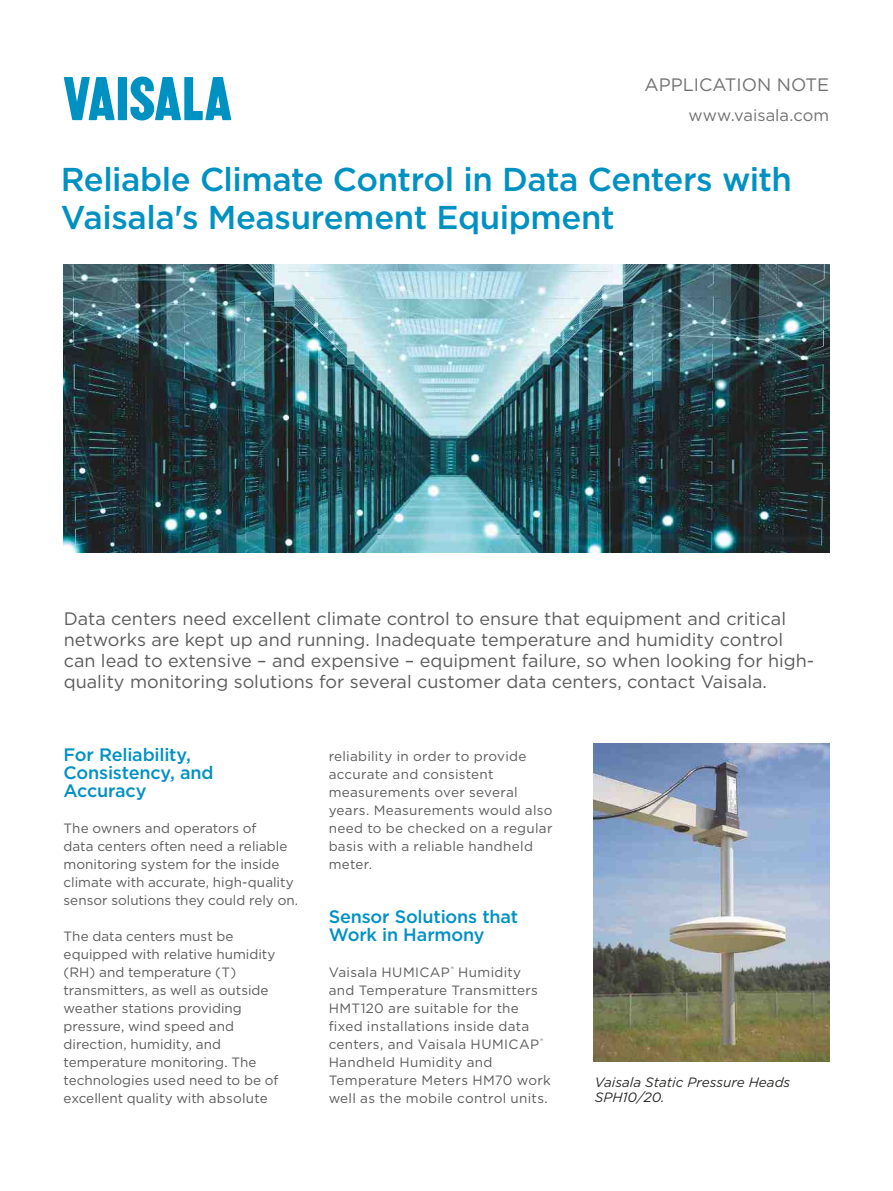
<style>
.page{position:relative;width:893px;height:1191px;background:#fff}
.page>*{position:absolute;margin:0;border:0;box-sizing:border-box;transform-origin:0 0}
.t1{font:500 33px/37.5px "Gotham";letter-spacing:-.015em;color:#0091c3}
.t2{font:18px/21px "Gotham";color:#5c5b5b}
.t3{font:500 18px/18px "Gotham";letter-spacing:-.01em;color:#0091c3}
.t4{font:18px "Gotham";color:#727272}
.t5{font:16.5px "Gotham";color:#727272}
.t6{font:13.5px/18px "Gotham";letter-spacing:.005em;color:#5c5b5b}
.t7{font:italic 13.5px/15px "Gotham";color:#2b2b2a}
</style>
<div class="page">
<svg style="left:64px;top:77px;width:51px;height:43px"></svg>
<div style="left:118px;top:77px;width:9px;height:43px;background:#0091c3"></div>
<svg style="left:130px;top:77px;width:101px;height:43px"></svg>
<img style="left:63px;top:265px;width:766px;height:288px">
<img style="left:594px;top:743px;width:235px;height:318px">
<h2 class="t4" style="left:645px;top:73px;width:186px">APPLICATION NOTE</h2>
<p class="t5" style="left:688px;top:105px;width:142px">www.vaisala.com</p>
<h1 class="t1" style="left:61px;top:161px;width:733px">Reliable Climate Control in Data Centers with<br>Vaisala's Measurement Equipment</h1>
<p class="t2" style="left:64px;top:607px;width:752px">Data centers need excellent climate control to ensure that equipment and critical networks are kept up and running. Inadequate temperature and humidity control can lead to extensive – and expensive – equipment failure, so when looking for high&shy;quality monitoring solutions for several customer data centers, contact Vaisala.</p>
<h2 class="t3" style="left:64px;top:745px;width:152px">For Reliability,<br>Consistency, and<br>Accuracy</h2>
<p class="t6" style="left:64px;top:818px;width:236px">The owners and operators of<br>data centers often need a reliable monitoring system for the inside climate with accurate, high-quality sensor solutions they could rely on.</p>
<p class="t6" style="left:64px;top:926px;width:216px">The data centers must be equipped with relative humidity (RH) and temperature (T) transmitters, as well as outside weather stations providing pressure, wind speed and direction, humidity, and temperature monitoring. The technologies used need to be of excellent quality with absolute</p>
<p class="t6" style="left:329px;top:746px;width:225px">reliability in order to provide accurate and consistent measurements over several years. Measurements would also need to be checked on a regular basis with a reliable handheld meter.</p>
<h2 class="t3" style="left:329px;top:907px;width:191px">Sensor Solutions that<br>Work in Harmony</h2>
<p class="t6" style="left:329px;top:962px;width:224px">Vaisala HUMICAP<sup>®</sup> Humidity<br>and Temperature Transmitters<br>HMT120 are suitable for the fixed installations inside data centers, and Vaisala HUMICAP<sup>®<br></sup>Handheld Humidity and<br>Temperature Meters HM70 work well as the mobile control units.</p>
<p class="t7" style="left:595px;top:1074px;width:197px">Vaisala Static Pressure Heads<br>SPH10/20.</p>
</div>
